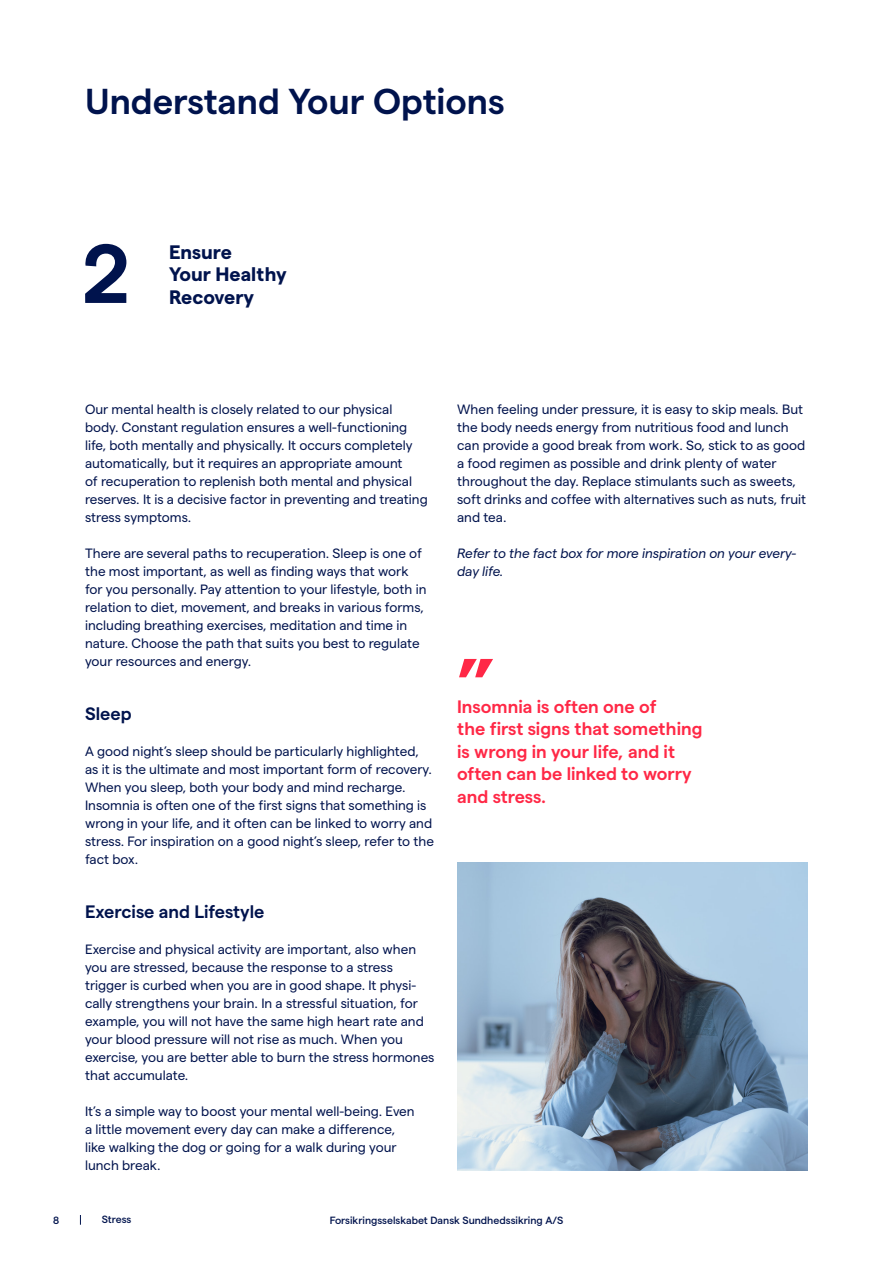
<style>
.page{position:relative;width:893px;height:1263px;background:#fff}
.page>*{position:absolute;margin:0;border:0;box-sizing:border-box;transform-origin:0 0}
.Overskrift{font:600 83.4px "Matter";color:#00134d}
.Overskrift-2{font:600 36px "Matter";color:#00134d}
.Body{font:700 19.5px "Matter";color:#00134d}
.Overskrift_niveau_2{font:600 18px/22.5px "Matter";color:#ff2846}
.Overskrift_niveau_2-2{font:600 18px "Matter";color:#00134d}
.Body-2{font:13.5px/18px "Matter";color:#00134d}
.Body-3{font:italic 13.5px/18px "Matter";color:#00134d}
.t1{font:500 10.5px "Matter";color:#00134d}
</style>
<div class="page">
<svg style="left:459px;top:659px;width:34px;height:18px"></svg>
<img style="left:457px;top:863px;width:351px;height:308px">
<p class="Overskrift-2" style="left:85px;top:75px;width:421px">Understand Your Options</p>
<p class="Overskrift" style="left:83px;top:212px;width:49px">2</p>
<p class="Body" style="left:169px;top:237px;width:64px">Ensure</p>
<p class="Body" style="left:169px;top:260px;width:119px">Your Healthy</p>
<p class="Body" style="left:169px;top:282px;width:86px">Recovery</p>
<p class="Body-2" style="left:85px;top:399px;width:344px">Our mental health is closely related to our physical body. Constant regulation ensures a well-functioning life, both mentally and physically. It occurs completely automatically, but it requires an appropriate amount<br>of recuperation to replenish both mental and physical reserves. It is a decisive factor in preventing and treating stress symptoms.</p>
<p class="Body-2" style="left:85px;top:543px;width:343px">There are several paths to recuperation. Sleep is one of the most important, as well as finding ways that work for you personally. Pay attention to your lifestyle, both in relation to diet, movement, and breaks in various forms, including breathing exercises, meditation and time in nature. Choose the path that suits you best to regulate your resources and energy.</p>
<p class="Overskrift_niveau_2-2" style="left:85px;top:700px;width:48px">Sleep</p>
<p class="Body-2" style="left:85px;top:741px;width:350px">A good night’s sleep should be particularly highlighted, as it is the ultimate and most important form of recovery.<br>When you sleep, both your body and mind recharge.<br>Insomnia is often one of the first signs that something is wrong in your life, and it often can be linked to worry and stress. For inspiration on a good night’s sleep, refer to the fact box.</p>
<p class="Overskrift_niveau_2-2" style="left:85px;top:898px;width:181px">Exercise and Lifestyle</p>
<p class="Body-2" style="left:85px;top:939px;width:351px">Exercise and physical activity are important, also when you are stressed, because the response to a stress trigger is curbed when you are in good shape. It physi&shy;cally strengthens your brain. In a stressful situation, for example, you will not have the same high heart rate and your blood pressure will not rise as much. When you exercise, you are better able to burn the stress hormones that accumulate.</p>
<p class="Body-2" style="left:85px;top:1101px;width:331px">It’s a simple way to boost your mental well-being. Even a little movement every day can make a difference, like walking the dog or going for a walk during your lunch break.</p>
<p class="Body-2" style="left:457px;top:399px;width:351px">When feeling under pressure, it is easy to skip meals. But the body needs energy from nutritious food and lunch can provide a good break from work. So, stick to as good a food regimen as possible and drink plenty of water throughout the day. Replace stimulants such as sweets, soft drinks and coffee with alternatives such as nuts, fruit and tea.</p>
<p class="Body-3" style="left:457px;top:543px;width:341px">Refer to the fact box for more inspiration on your every&shy;day life.</p>
<p class="Overskrift_niveau_2" style="left:457px;top:693px;width:247px">Insomnia is often one of<br>the first signs that something is wrong in your life, and it often can be linked to worry and stress.</p>
<p class="t1" style="left:53px;top:1212px;width:8px">8</p>
<p class="t1" style="left:102px;top:1212px;width:31px">Stress</p>
<p class="t1" style="left:330px;top:1212px;width:235px">Forsikringsselskabet Dansk Sundhedssikring A/S</p>
</div>
